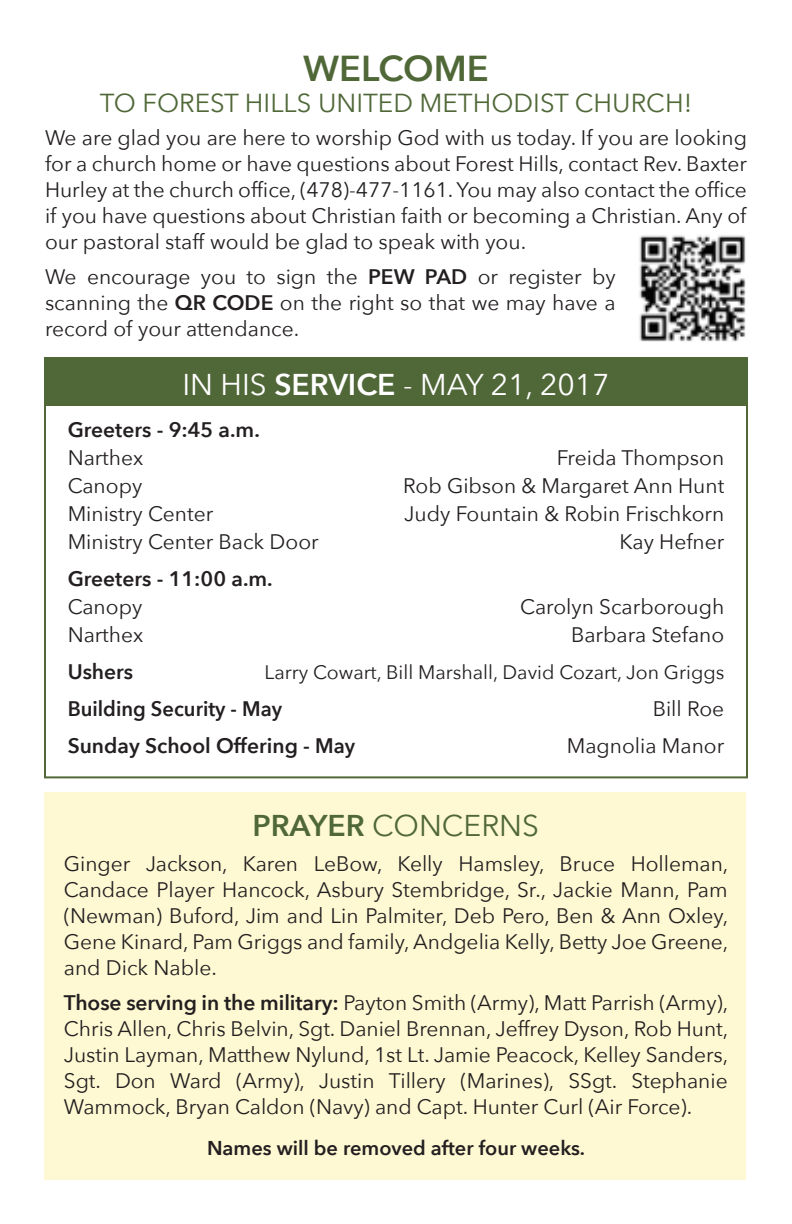
<style>
.page{position:relative;width:792px;height:1224px;background:#fff}
.page>*{position:absolute;margin:0;border:0;box-sizing:border-box;transform-origin:0 0}
.t1{font:600 36px "Avenir Next";color:#506838}
.t2{font:30px "Avenir Next";color:#fff}
.t3{font:30px "Avenir Next";color:#506838}
.t4{font:26px "Avenir Next";color:#506838}
.t5{font:21px/26px "Avenir Next";color:#231f20;text-align:justify}
.t6{font:600 21px "Avenir Next";color:#231f20}
.t7{font:600 21px "Avenir Next";color:#231f20;scale:.96 1}
.t8{font:600 20px "Avenir Next";color:#231f20}
.t9{font:19.6px "Avenir Next";color:#231f20}
.s1{font-weight:600}
</style>
<div class="page">
<div style="left:45px;top:357px;width:702px;height:49px;background:#506838"></div>
<div style="left:44px;top:793px;width:702px;height:387px;background:#fef9d3"></div>
<div style="left:44px;top:357px;width:704px;height:421px;border:2px solid #506838"></div>
<img style="left:639px;top:235px;width:107px;height:107px">
<p class="t1" style="left:303px;top:38px;width:187px">WELCOME</p>
<p class="t4" style="left:100px;top:81px;width:594px">TO FOREST HILLS UNITED METHODIST CHURCH!</p>
<p class="t5" style="left:45px;top:124px;width:704px">We are glad you are here to worship God with us today. If you are looking for a church home or have questions about Forest Hills, contact Rev. Baxter Hurley at the church office, (478)-477-1161. You may also contact the office if you have questions about Christian faith or becoming a Christian. Any of our pastoral staff would be glad to speak with you.</p>
<p class="t5" style="left:45px;top:263px;width:572px">We encourage you to sign the <span class="s1">PEW PAD</span> or register by scanning the <span class="s1">QR CODE</span> on the right so that we may have a record of your attendance.</p>
<p class="t2" style="left:182px;top:359px;width:429px">IN HIS <span class="s1">SERVICE</span> - MAY 21, 2017</p>
<p class="t6" style="left:68px;top:412px;width:194px">Greeters - 9:45 a.m.</p>
<p class="t5" style="left:68px;top:444px;width:77px">Narthex</p>
<p class="t5" style="left:557px;top:444px;width:169px">Freida Thompson</p>
<p class="t5" style="left:68px;top:472px;width:76px">Canopy</p>
<p class="t5" style="left:403px;top:472px;width:323px">Rob Gibson &amp; Margaret Ann Hunt</p>
<p class="t5" style="left:68px;top:500px;width:147px">Ministry Center</p>
<p class="t5" style="left:404px;top:500px;width:321px">Judy Fountain &amp; Robin Frischkorn</p>
<p class="t5" style="left:68px;top:528px;width:253px">Ministry Center Back Door</p>
<p class="t5" style="left:620px;top:528px;width:106px">Kay Hefner</p>
<p class="t6" style="left:68px;top:561px;width:206px">Greeters - 11:00 a.m.</p>
<p class="t5" style="left:68px;top:593px;width:76px">Canopy</p>
<p class="t5" style="left:520px;top:593px;width:206px">Carolyn Scarborough</p>
<p class="t5" style="left:68px;top:621px;width:77px">Narthex</p>
<p class="t5" style="left:571px;top:621px;width:155px">Barbara Stefano</p>
<p class="t6" style="left:68px;top:654px;width:67px">Ushers</p>
<p class="t9" style="left:264px;top:656px;width:461px">Larry Cowart, Bill Marshall, David Cozart, Jon Griggs</p>
<p class="t7" style="left:68px;top:691px;width:225px">Building Security - May</p>
<p class="t5" style="left:653px;top:695px;width:73px">Bill Roe</p>
<p class="t6" style="left:68px;top:728px;width:289px">Sunday School Offering - May</p>
<p class="t5" style="left:567px;top:732px;width:159px">Magnolia Manor</p>
<p class="t3" style="left:252px;top:800px;width:288px"><span class="s1">PRAYER</span> CONCERNS</p>
<p class="t5" style="left:64px;top:850px;width:666px">Ginger Jackson, Karen LeBow, Kelly Hamsley, Bruce Holleman, Candace Player Hancock, Asbury Stembridge, Sr., Jackie Mann, Pam (Newman) Buford, Jim and Lin Palmiter, Deb Pero, Ben &amp; Ann Oxley, Gene Kinard, Pam Griggs and family, Andgelia Kelly, Betty Joe Greene, and Dick Nable.</p>
<p class="t5" style="left:64px;top:989px;width:666px"><span class="s1">Those serving in the military:</span> Payton Smith (Army), Matt Parrish (Army), Chris Allen, Chris Belvin, Sgt. Daniel Brennan, Jeffrey Dyson, Rob Hunt, Justin Layman, Matthew Nylund, 1st Lt. Jamie Peacock, Kelley Sanders, Sgt. Don Ward (Army), Justin Tillery (Marines), SSgt. Stephanie Wammock, Bryan Caldon (Navy) and Capt. Hunter Curl (Air Force).</p>
<p class="t8" style="left:207px;top:1131px;width:380px">Names will be removed after four weeks.</p>
</div>
